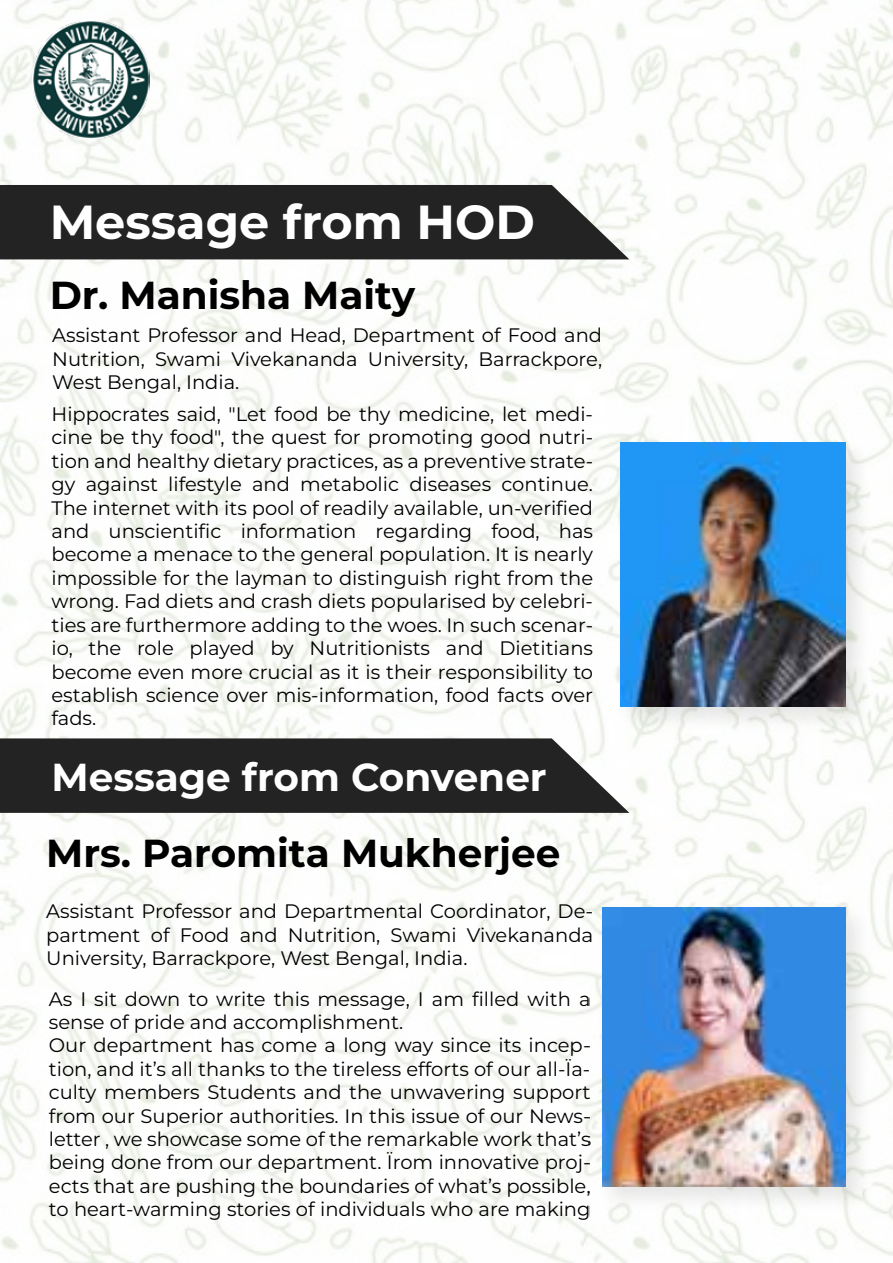
<style>
.page{position:relative;width:893px;height:1263px;background:#fff}
.page>*{position:absolute;margin:0;border:0;box-sizing:border-box;transform-origin:0 0}
.t1{font:100 47.7px "Montserrat";color:#fff}
.t2{font:100 39px "Montserrat";color:#000}
.t3{font:100 39px "Montserrat";color:#fff}
.t4{font:19.5px/23.4px "Montserrat";color:#000;text-align:justify}
</style>
<div class="page">
<img style="left:0;top:0;width:892px;height:1263px">
<div style="left:0;top:185px;width:629px;height:74px;background:#232323"></div>
<svg style="left:0;top:738px;width:629px;height:75px;background:#313131"></svg>
<img style="left:608px;top:430px;width:270px;height:309px">
<img style="left:620px;top:442px;width:225px;height:264px">
<img style="left:590px;top:895px;width:289px;height:324px">
<img style="left:602px;top:907px;width:244px;height:279px">
<img style="left:33px;top:21px;width:116px;height:117px">
<p class="t1" style="left:50px;top:190px;width:487px">Message from HOD</p>
<p class="t2" style="left:50px;top:269px;width:367px">Dr. Manisha Maity</p>
<p class="t4" style="left:52px;top:323px;width:551px">Assistant Professor and Head, Department of Food and Nutrition, Swami Vivekananda University, Barrackpore, West Bengal, India.</p>
<p class="t4" style="left:52px;top:402px;width:543px">Hippocrates said, "Let food be thy medicine, let medi&shy;cine be thy food", the quest for promoting good nutri&shy;tion and healthy dietary practices, as a preventive strate&shy;gy against lifestyle and metabolic diseases continue.<br>The internet with its pool of readily available, un-verified and unscientific information regarding food, has become a menace to the general population. It is nearly impossible for the layman to distinguish right from the wrong. Fad diets and crash diets popularised by celebri&shy;ties are furthermore adding to the woes. In such scenar&shy;io, the role played by Nutritionists and Dietitians become even more crucial as it is their responsibility to establish science over mis-information, food facts over fads.</p>
<p class="t3" style="left:52px;top:751px;width:497px">Message from Convener</p>
<p class="t2" style="left:46px;top:828px;width:516px">Mrs. Paromita Mukherjee</p>
<p class="t4" style="left:46px;top:899px;width:548px">Assistant Professor and Departmental Coordinator, De&shy;partment of Food and Nutrition, Swami Vivekananda University, Barrackpore, West Bengal, India.</p>
<p class="t4" style="left:49px;top:986px;width:543px;text-align:left">As I sit down to write this message, I am filled with a sense of pride and accomplishment.<br>Our department has come a long way since its incep&shy;tion, and it’s all thanks to the tireless efforts of our all-Ïa&shy;culty members Students and the unwavering support from our Superior authorities. In this issue of our News&shy;letter , we showcase some of the remarkable work that’s being done from our department. Ïrom innovative proj&shy;ects that are pushing the boundaries of what’s possible, to heart-warming stories of individuals who are making</p>
</div>
